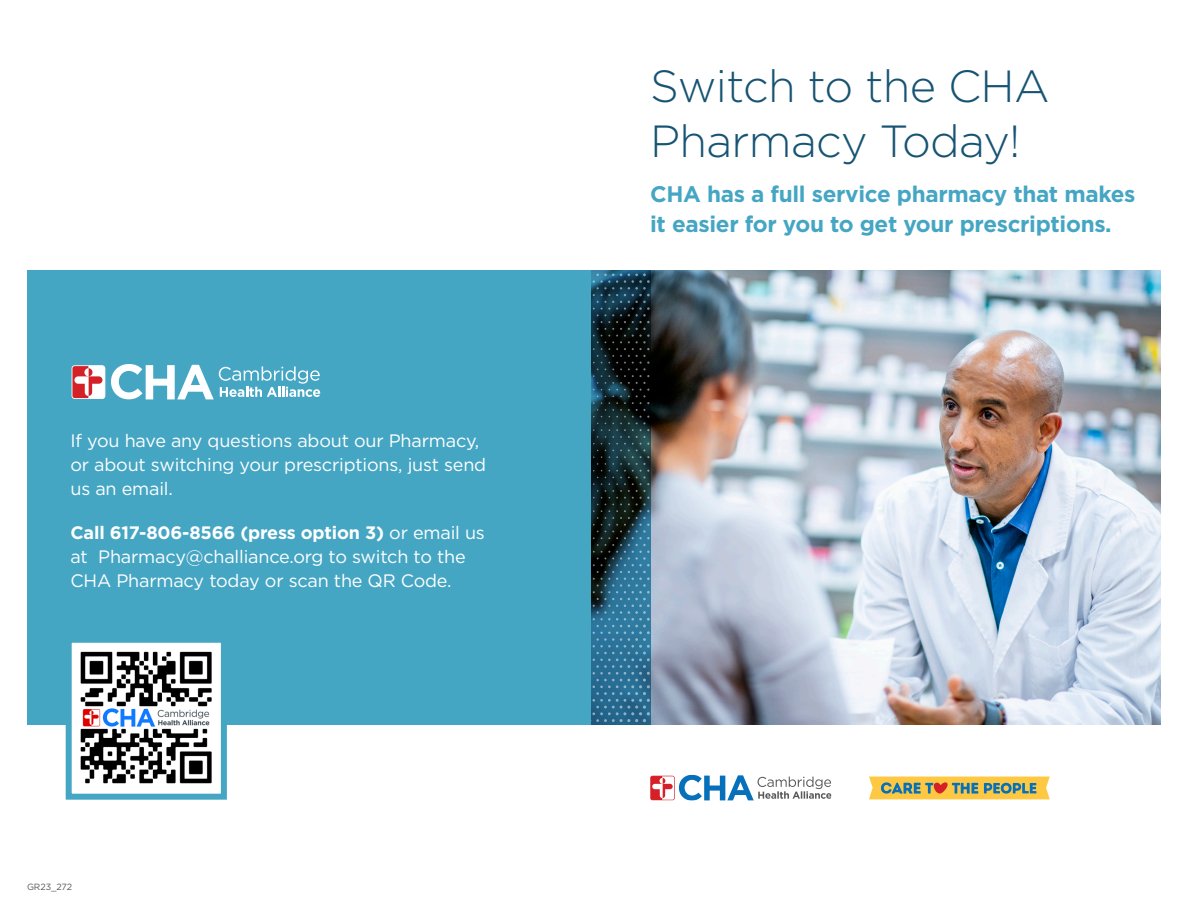
<style>
.page{position:relative;width:1188px;height:918px;background:#fff}
.page>*{position:absolute;margin:0;border:0;box-sizing:border-box;transform-origin:0 0}
.t1{font:300 45px/55.5px "Gotham";letter-spacing:-.015em;color:#175473}
.t2{font:700 22.5px/30px "Gotham";letter-spacing:-.015em;color:#45a6c4}
.t3{font:18px/24px "Gotham";letter-spacing:-.01em;color:#fff}
.t4{font:9px "Gotham";letter-spacing:-.01em;color:#57585a}
.s1{font-weight:700}
</style>
<div class="page">
<img style="left:650px;top:270px;width:511px;height:455px">
<div style="left:27px;top:270px;width:623px;height:455px;background:#45a6c4"></div>
<svg style="left:592px;top:270px;width:58px;height:455px;background:#1f4454"></svg>
<svg style="left:111px;top:364px;width:209px;height:35px"></svg>
<svg style="left:72px;top:365px;width:33px;height:34px"></svg>
<svg style="left:650px;top:775px;width:181px;height:26px"></svg>
<svg style="left:869px;top:777px;width:181px;height:22px;background:#cbb35d"></svg>
<img style="left:73px;top:644px;width:147px;height:140px">
<div style="left:66px;top:637px;width:161px;height:163px;border:6px solid #45a6c4"></div>
<p class="t3" style="left:70px;top:428px;width:417px">If you have any questions about our Pharmacy, or about switching your prescriptions, just send us an email.</p>
<p class="t3" style="left:70px;top:520px;width:416px"><span class="s1">Call 617-806-8566 (press option 3)</span> or email us at Pharmacy@challiance.org to switch to the<br>CHA Pharmacy today or scan the QR Code.</p>
<p class="t4" style="left:27px;top:881px;width:47px">GR23_272</p>
<h1 class="t1" style="left:650px;top:57px;width:401px">Switch to the CHA<br>Pharmacy Today!</h1>
<p class="t2" style="left:650px;top:179px;width:487px">CHA has a full service pharmacy that makes it easier for you to get your prescriptions.</p>
</div>
